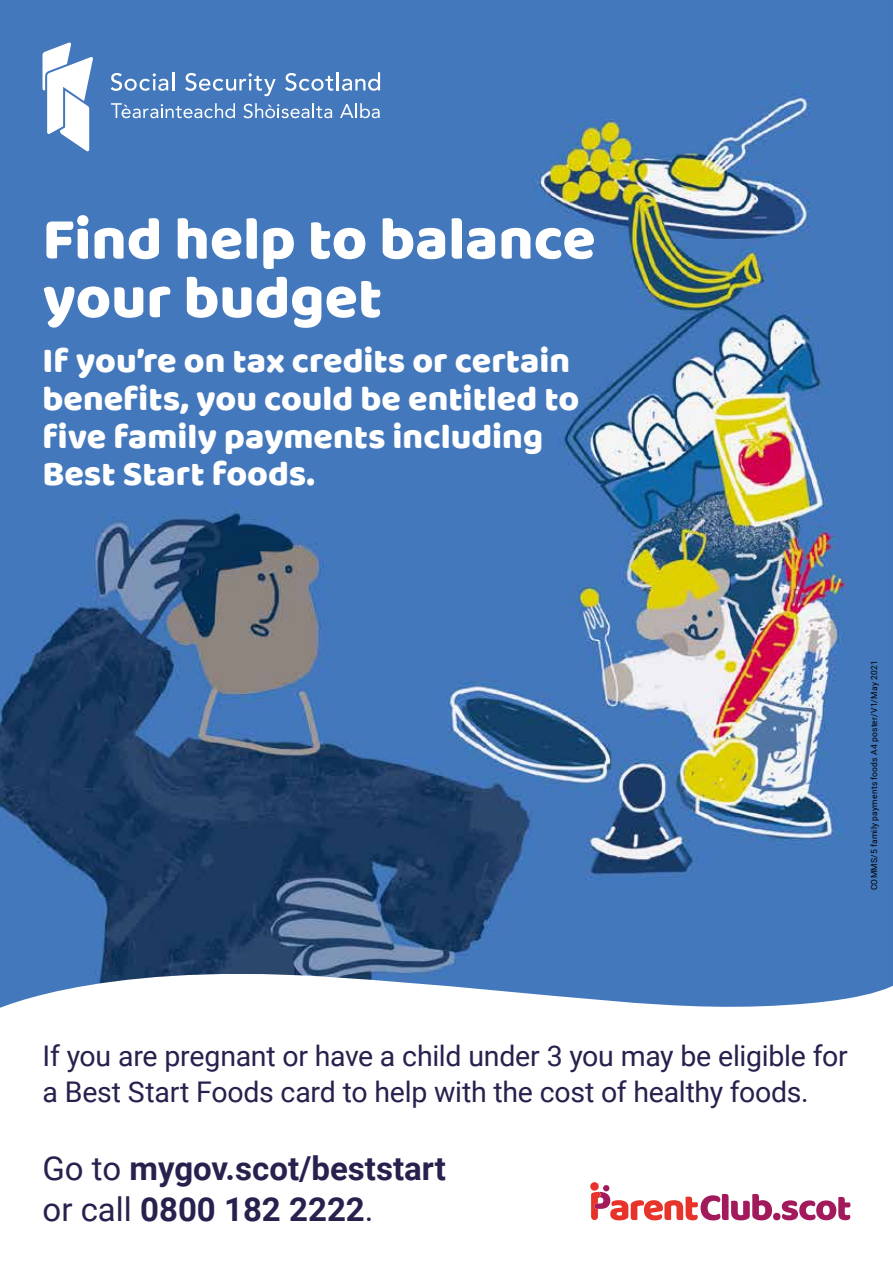
<style>
.page{position:relative;width:893px;height:1263px;background:#fff}
.page>*{position:absolute;margin:0;border:0;box-sizing:border-box;transform-origin:0 0}
.t1{font:60.6px/58.7px "Baloo Bhai";color:#fff}
.t2{font:35.55px/37.7px "Baloo Bhai";color:#fff}
.t3{font:700 33px/40.5px "Roboto";color:#27214e}
.t4{font:28.5px/36px "Roboto";letter-spacing:-.01em;color:#27214e}
.t5{font:8.4px "Roboto";letter-spacing:.03em;color:#000}
.s1{font-weight:400}
</style>
<div class="page">
<img style="left:0;top:0;width:893px;height:961px">
<svg style="left:0;top:961px;width:893px;height:260px"></svg>
<svg style="left:111px;top:72px;width:63px;height:19px"></svg>
<svg style="left:185px;top:73px;width:91px;height:23px;background:#6b94ca"></svg>
<svg style="left:285px;top:72px;width:95px;height:19px"></svg>
<svg style="left:340px;top:103px;width:40px;height:15px"></svg>
<svg style="left:111px;top:103px;width:124px;height:15px;background:#729acc"></svg>
<svg style="left:243px;top:103px;width:89px;height:15px"></svg>
<svg style="left:43px;top:42px;width:50px;height:109px"></svg>
<div style="left:590px;top:1182px;width:9px;height:8px;background:#e7332a;border-radius:50%"></div>
<svg style="left:591px;top:1185px;width:259px;height:35px"></svg>
<h1 class="t1" style="left:43px;top:208px;width:555px">Find help to balance your budget</h1>
<p class="t2" style="left:43px;top:341px;width:538px">If you’re on tax credits or certain benefits, you could be entitled to five family payments including<br>Best Start foods.</p>
<p class="t5" style="left:868px;top:890px;width:231px;rotate:-90deg">COMMS/5 family payments foods A4 poster/V1/May 2021</p>
<p class="t4" style="left:43px;top:1037px;width:807px">If you are pregnant or have a child under 3 you may be eligible for a Best Start Foods card to help with the cost of healthy foods.</p>
<p class="t3" style="left:43px;top:1147px;width:405px"><span class="s1">Go to</span> mygov.scot/beststart <span class="s1">or call</span> 0800 182 2222<span class="s1">.</span></p>
</div>
